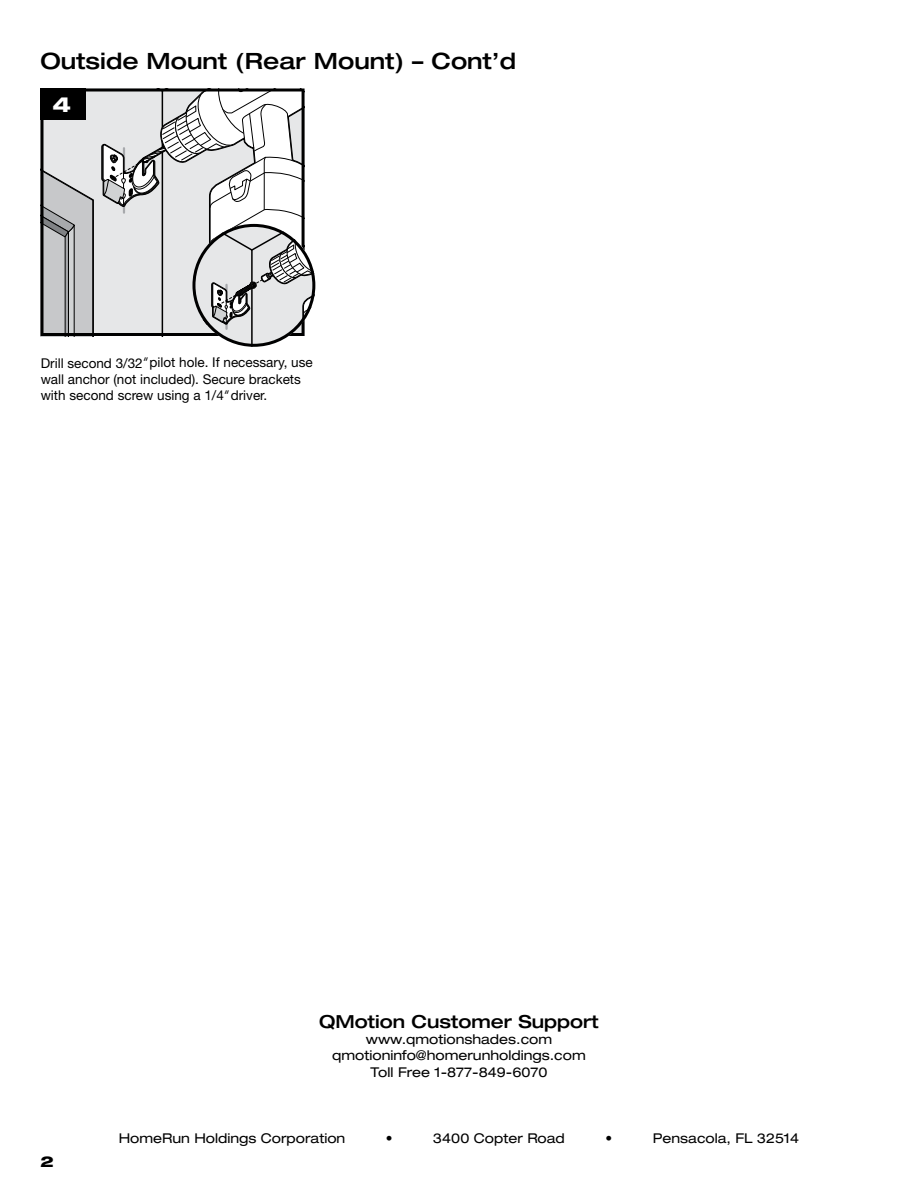
<style>
.page{position:relative;width:918px;height:1188px;background:#fff}
.page>*{position:absolute;margin:0;border:0;box-sizing:border-box;transform-origin:0 0}
.t1{font:500 expanded 22.5px "Helvetica Neue";color:#000}
.t2{font:800 expanded 21px "Helvetica Neue";color:#fff}
.t3{font:500 expanded 18px "Helvetica Neue";color:#000}
.t4{font:800 expanded 15px "Helvetica Neue";color:#000}
.t5{font:expanded 13.5px/16.5px "Helvetica Neue";color:#000;text-align:center}
.t6{font:13.5px/16.5px "Helvetica Neue";color:#000}
.s1{font-style:italic}
</style>
<div class="page">
<svg style="left:40px;top:89px;width:276px;height:258px"></svg>
<div style="left:40px;top:88px;width:46px;height:32px;background:#000"></div>
<h1 class="t1" style="left:40px;top:47px;width:477px">Outside Mount (Rear Mount) – Cont’d</h1>
<h2 class="t2" style="left:52px;top:91px;width:20px">4</h2>
<p class="t6" style="left:41px;top:354px;width:274px">Drill second 3/32<span class="s1">"</span>pilot hole. If necessary, use wall anchor (not included). Secure brackets with second screw using a 1/4<span class="s1">"</span>driver.</p>
<h3 class="t3" style="left:319px;top:1010px;width:281px">QMotion Customer Support</h3>
<p class="t5" style="left:332px;top:1031px;width:255px">www.qmotionshades.com qmotioninfo@homerunholdings.com<br>Toll Free 1-877-849-6070</p>
<p class="t4" style="left:40px;top:1152px;width:15px">2</p>
<p class="t5" style="left:119px;top:1130px;width:228px">HomeRun Holdings Corporation</p>
<p class="t5" style="left:386px;top:1130px;width:8px">•</p>
<p class="t5" style="left:433px;top:1130px;width:133px">3400 Copter Road</p>
<p class="t5" style="left:605px;top:1130px;width:8px">•</p>
<p class="t5" style="left:653px;top:1130px;width:148px">Pensacola, FL 32514</p>
</div>
